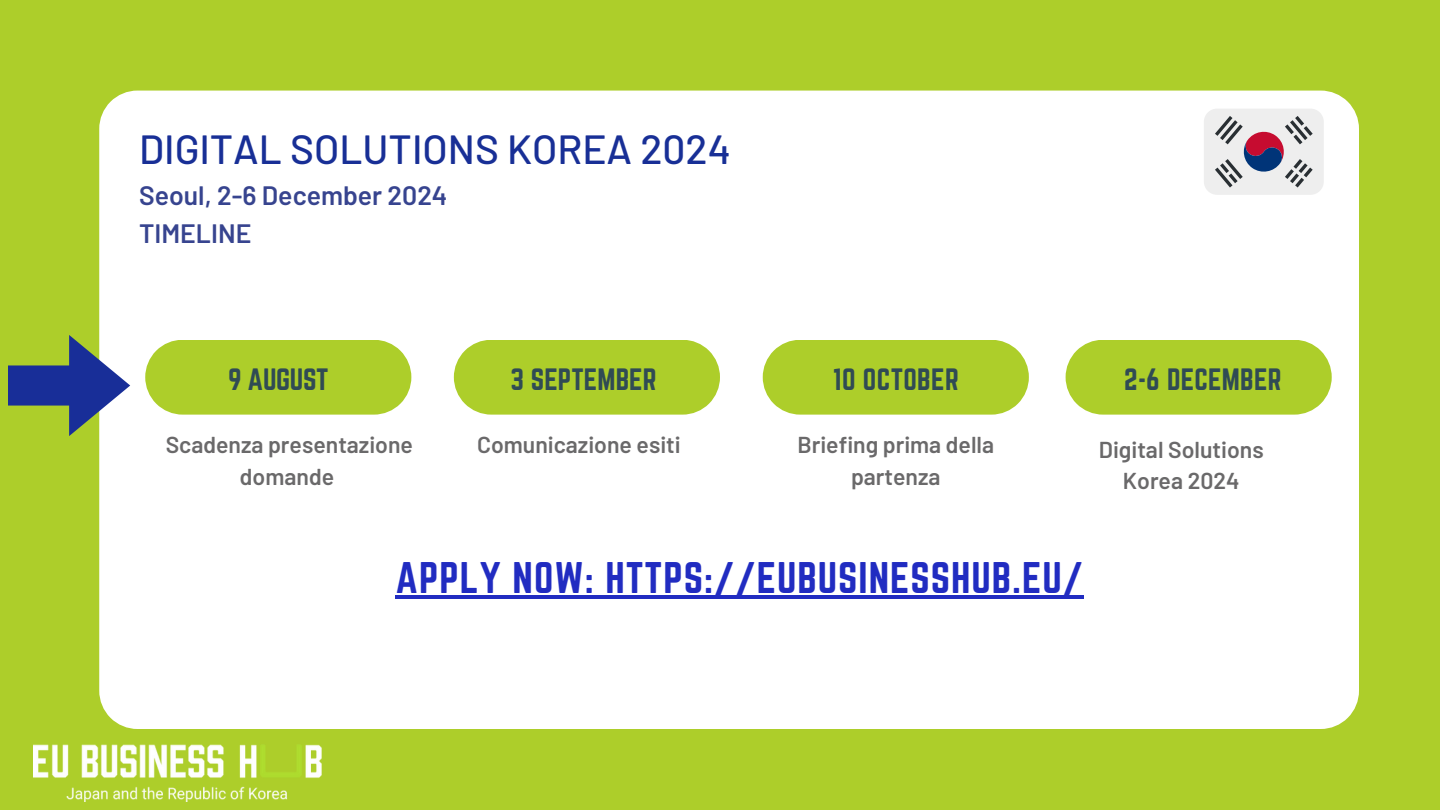
<style>
.page{position:relative;width:1440px;height:810px;background:#adce2a}
.page>*{position:absolute;margin:0;border:0;box-sizing:border-box;transform-origin:0 0}
.t1{font:500 40.7px "Barlow";color:#182f96}
.t2{font:38.7px "Norwester";letter-spacing:.025em;color:#212cc1}
.t3{font:27px "Norwester";letter-spacing:.01em;color:#304b54}
.t4{font:600 26.6px/37.5px "Barlow";color:#37448f}
.t5{font:600 23px/31.5px "Barlow";color:#6a696a;text-align:center}
</style>
<div class="page">
<div style="left:99px;top:91px;width:1260px;height:638px;background:#fff"></div>
<img style="left:34px;top:745px;width:288px;height:56px">
<svg style="left:145px;top:340px;width:266px;height:75px"></svg>
<svg style="left:454px;top:340px;width:266px;height:75px"></svg>
<svg style="left:763px;top:340px;width:266px;height:75px"></svg>
<svg style="left:1066px;top:340px;width:266px;height:75px"></svg>
<svg style="left:8px;top:335px;width:122px;height:101px"></svg>
<hr style="left:395px;top:595px;width:689px;height:4px;background:#212cc1">
<div style="left:1204px;top:109px;width:120px;height:86px;background:#eee;border-radius:13px"></div>
<svg style="left:1215px;top:116px;width:98px;height:72px"></svg>
<p class="t1" style="left:139px;top:123px;width:593px">DIGITAL SOLUTIONS KOREA 2024</p>
<p class="t4" style="left:139px;top:176px;width:310px">Seoul, 2-6 December 2024<br>TIMELINE</p>
<h3 class="t3" style="left:228px;top:363px;width:102px">9 AUGUST</h3>
<h3 class="t3" style="left:510px;top:363px;width:148px">3 SEPTEMBER</h3>
<p class="t3" style="left:833px;top:363px;width:127px">10 OCTOBER</p>
<p class="t3" style="left:1124px;top:363px;width:159px">2-6 DECEMBER</p>
<h3 class="t5" style="left:166px;top:428px;width:249px">Scadenza presentazione domande</h3>
<p class="t5" style="left:477px;top:428px;width:205px">Comunicazione esiti</p>
<h3 class="t5" style="left:797px;top:428px;width:198px">Briefing prima della partenza</h3>
<p class="t5" style="left:1099px;top:433px;width:166px">Digital Solutions<br>Korea 2024</p>
<h1 class="t2" style="left:395px;top:554px;width:689px">APPLY NOW: HTTPS://EUBUSINESSHUB.EU/</h1>
</div>
